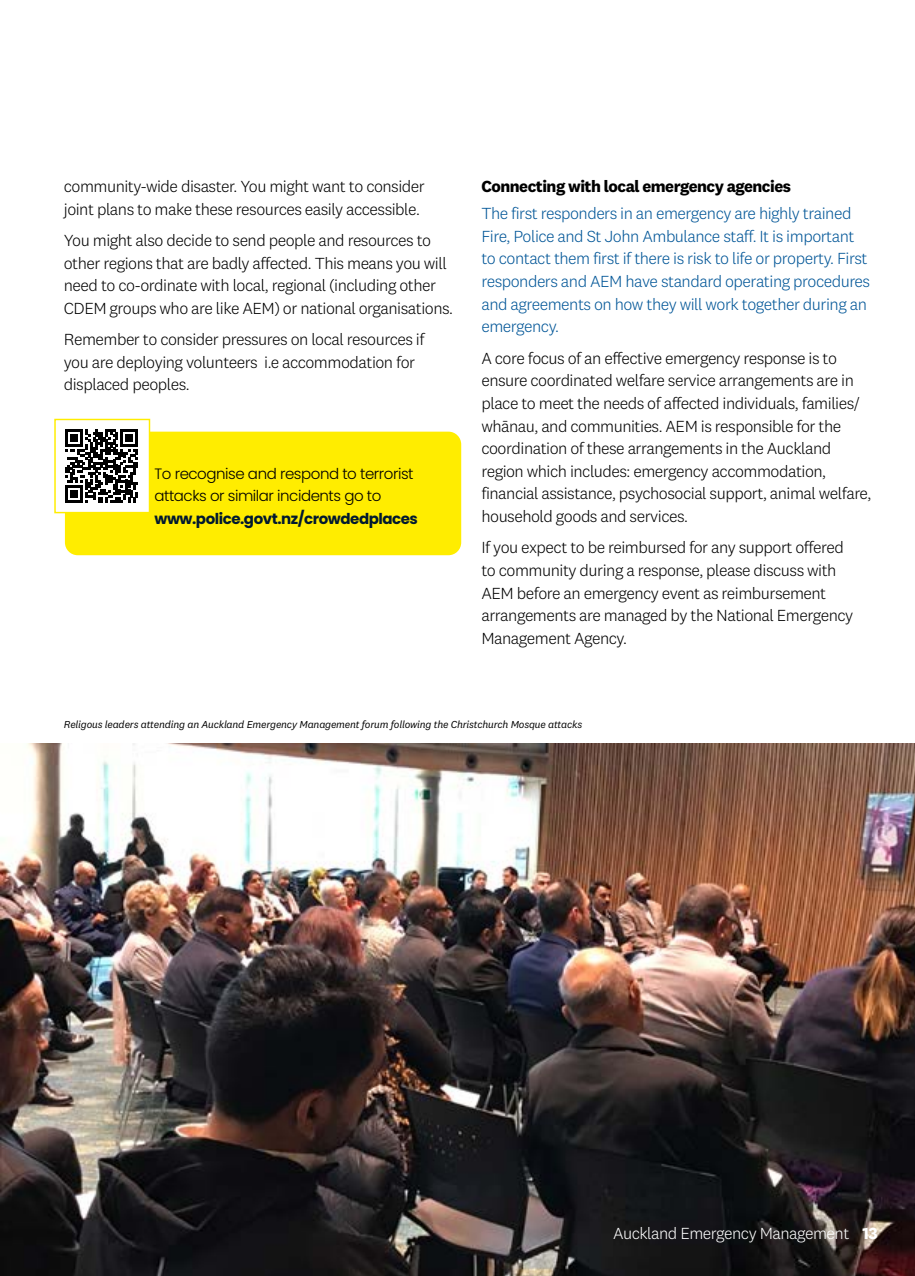
<style>
.page{position:relative;width:915px;height:1276px;background:#fff}
.page>*{position:absolute;margin:0;border:0;box-sizing:border-box;transform-origin:0 0}
.t1{font:300 16.65px/22.6px "National 2";letter-spacing:-.03em;color:#000}
.t2{font:300 16.65px/22.6px "National 2";letter-spacing:-.03em;color:#005597}
.t3{font:700 16.65px "National 2";letter-spacing:-.03em;color:#000}
.t4{font:300 16.65px "National 2";letter-spacing:-.03em;color:#fff}
.t5{font:300 15px/22.6px "Poppins";letter-spacing:-.03em;color:#000}
.t6{font:700 15px "Poppins";letter-spacing:-.03em;color:#001930}
.t7{font:italic 10.5px "National 2";letter-spacing:-.02em;color:#000}
.s1{font-weight:700}
</style>
<div class="page">
<div style="left:65px;top:432px;width:396px;height:123px;background:#ffed00;border-radius:13px"></div>
<img style="left:1px;top:743px;width:913px;height:533px">
<div style="left:55px;top:419px;width:94px;height:93px;background:#fff"></div>
<svg style="left:65px;top:429px;width:73px;height:73px"></svg>
<div style="left:54px;top:419px;width:96px;height:94px;border:1px solid #ffed00"></div>
<p class="t1" style="left:64px;top:175px;width:362px">community-wide disaster. You might want to consider joint plans to make these resources easily accessible.</p>
<p class="t1" style="left:64px;top:229px;width:390px">You might also decide to send people and resources to other regions that are badly affected. This means you will need to co-ordinate with local, regional (including other CDEM groups who are like AEM) or national organisations.</p>
<p class="t1" style="left:64px;top:328px;width:362px">Remember to consider pressures on local resources if you are deploying volunteers i.e accommodation for displaced peoples.</p>
<p class="t5" style="left:154px;top:462px;width:260px">To recognise and respond to terrorist attacks or similar incidents go to</p>
<p class="t6" style="left:154px;top:510px;width:265px">www.police.govt.nz/crowdedplaces</p>
<p class="t3" style="left:481px;top:176px;width:311px">Connecting with local emergency agencies</p>
<p class="t2" style="left:481px;top:202px;width:390px">The first responders in an emergency are highly trained Fire, Police and St John Ambulance staff. It is important to contact them first if there is risk to life or property. First responders and AEM have standard operating procedures and agreements on how they will work together during an emergency.</p>
<p class="t1" style="left:481px;top:346px;width:391px">A core focus of an effective emergency response is to ensure coordinated welfare service arrangements are in place to meet the needs of affected individuals, families/ whānau, and communities. AEM is responsible for the coordination of these arrangements in the Auckland region which includes: emergency accommodation, financial assistance, psychosocial support, animal welfare, household goods and services.</p>
<p class="t1" style="left:481px;top:536px;width:373px">If you expect to be reimbursed for any support offered to community during a response, please discuss with AEM before an emergency event as reimbursement arrangements are managed by the National Emergency Management Agency.</p>
<p class="t7" style="left:64px;top:718px;width:519px">Religous leaders attending an Auckland Emergency Management forum following the Christchurch Mosque attacks</p>
<p class="t4" style="left:613px;top:1223px;width:266px">Auckland Emergency Management <span class="s1">13</span></p>
</div>
